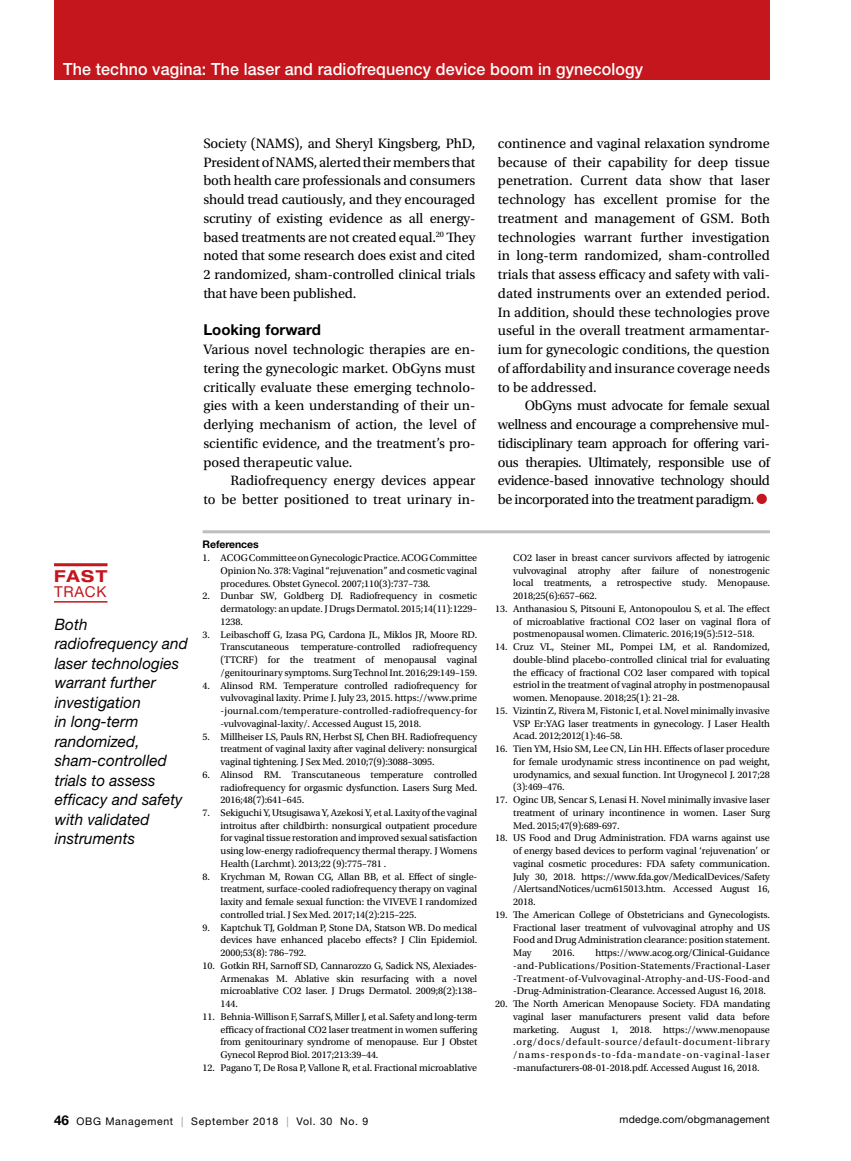
<style>
.page{position:relative;width:851px;height:1161px;background:#fff}
.page>*{position:absolute;margin:0;border:0;box-sizing:border-box;transform-origin:0 0}
.t1{font:500 16.8px "Helvetica Neue LT Std";letter-spacing:.01em;color:#fff;scale:.95 1}
.t2{font:700 expanded 16.5px "Helvetica Neue LT Std";color:#c4161c}
.t3{font:italic 15.75px/19.5px "Helvetica Neue LT Std";letter-spacing:.005em;color:#000}
.t4{font:700 15px "Helvetica Neue LT Std";color:#000}
.t5{font:15px "Helvetica Neue LT Std";letter-spacing:.05em;color:#c4161c}
.t6{font:14.25px/18.8px "Utopia Std";color:#000;text-align:justify}
.t7{font:10.5px "Helvetica Neue LT Std";letter-spacing:.065em;color:#000}
.t8{font:10.5px "Helvetica Neue LT Std";letter-spacing:.02em;color:#000}
.t9{font:700 10.5px "Helvetica Neue LT Std";letter-spacing:-.01em;color:#000}
.t10{font:10.2px/12.8px "Utopia Std";letter-spacing:-.01em;color:#000;text-align:justify}
.s1{font-weight:700;font-size:13.5px}
.s2{color:#939598}
</style>
<div class="page">
<hr style="left:54px;top:601px;width:53px;height:2px;background:#c4161c">
<hr style="left:54px;top:563px;width:53px;height:3px;background:#c4161c">
<div style="left:54px;top:0;width:716px;height:80px;background:#c4161c"></div>
<svg style="left:756px;top:494px;width:10px;height:10px"></svg>
<hr style="left:202px;top:530px;width:568px;height:3px;background:#bcbec0">
<h1 class="t1" style="left:63px;top:59px;width:612px">The techno vagina: The laser and radiofrequency device boom in gynecology</h1>
<h2 class="t2" style="left:54px;top:566px;width:55px">FAST</h2>
<h3 class="t5" style="left:54px;top:583px;width:54px">TRACK</h3>
<h3 class="t3" style="left:55px;top:614px;width:134px">Both radiofrequency and laser technologies warrant further investigation<br>in long-term randomized, sham-controlled trials to assess efficacy and safety with validated instruments</h3>
<p class="t6" style="left:203px;top:134px;width:273px">Society (NAMS), and Sheryl Kingsberg, PhD, President of NAMS, alerted their members that both health care professionals and consumers should tread cautiously, and they encouraged scrutiny of existing evidence as all energy&shy;based treatments are not created equal.<sup>20</sup> They noted that some research does exist and cited 2 randomized, sham-controlled clinical trials that have been published.</p>
<h3 class="t4" style="left:203px;top:321px;width:119px">Looking forward</h3>
<p class="t6" style="left:203px;top:340px;width:273px">Various novel technologic therapies are en&shy;tering the gynecologic market. ObGyns must critically evaluate these emerging technolo&shy;gies with a keen understanding of their un&shy;derlying mechanism of action, the level of scientific evidence, and the treatment’s pro&shy;posed therapeutic value.</p>
<h3 class="t6" style="left:203px;top:472px;width:273px;text-align:right">Radiofrequency energy devices appear<br>to be better positioned to treat urinary in-</h3>
<p class="t9" style="left:202px;top:538px;width:58px">References</p>
<p class="t10" style="left:221px;top:552px;width:258px;text-indent:-18px">1. ACOG Committee on Gynecologic Practice. ACOG Committee Opinion No. 378: Vaginal “rejuvenation” and cosmetic vaginal procedures. Obstet Gynecol. 2007;110(3):737–738.</p>
<p class="t10" style="left:221px;top:590px;width:258px;text-indent:-18px">2. Dunbar SW, Goldberg DJ. Radiofrequency in cosmetic dermatology: an update. J Drugs Dermatol. 2015;14(11):1229– 1238.</p>
<p class="t10" style="left:221px;top:628px;width:258px;text-indent:-18px">3. Leibaschoff G, Izasa PG, Cardona JL, Miklos JR, Moore RD.<br>Transcutaneous temperature-controlled radiofrequency (TTCRF) for the treatment of menopausal vaginal /genitourinary symptoms. Surg Technol Int. 2016;29:149–159.</p>
<p class="t10" style="left:221px;top:679px;width:258px;text-indent:-18px">4. Alinsod RM. Temperature controlled radiofrequency for vulvovaginal laxity. Prime J. July 23, 2015. https://www.prime -journal.com/temperature-controlled-radiofrequency-for -vulvovaginal-laxity/. Accessed August 15, 2018.</p>
<p class="t10" style="left:221px;top:730px;width:258px;text-indent:-18px">5. Millheiser LS, Pauls RN, Herbst SJ, Chen BH. Radiofrequency treatment of vaginal laxity after vaginal delivery: nonsurgical vaginal tightening. J Sex Med. 2010;7(9):3088–3095.</p>
<p class="t10" style="left:221px;top:768px;width:258px;text-indent:-18px">6. Alinsod RM. Transcutaneous temperature controlled radiofrequency for orgasmic dysfunction. Lasers Surg Med.<br>2016;48(7):641–645.</p>
<p class="t10" style="left:221px;top:807px;width:258px;text-indent:-18px">7. Sekiguchi Y, Utsugisawa Y, Azekosi Y, et al. Laxity of the vaginal introitus after childbirth: nonsurgical outpatient procedure for vaginal tissue restoration and improved sexual satisfaction using low-energy radiofrequency thermal therapy. J Womens Health (Larchmt). 2013;22 (9):775–781 .</p>
<p class="t10" style="left:221px;top:870px;width:258px;text-indent:-18px">8. Krychman M, Rowan CG, Allan BB, et al. Effect of single&shy;treatment, surface-cooled radiofrequency therapy on vaginal laxity and female sexual function: the VIVEVE I randomized controlled trial. J Sex Med. 2017;14(2):215–225.</p>
<p class="t10" style="left:221px;top:921px;width:258px;text-indent:-18px">9. Kaptchuk TJ, Goldman P, Stone DA, Statson WB. Do medical devices have enhanced placebo effects? J Clin Epidemiol.<br>2000;53(8): 786–792.</p>
<p class="t10" style="left:221px;top:959px;width:258px;text-indent:-18px">10. Gotkin RH, Sarnoff SD, Cannarozzo G, Sadick NS, Alexiades-Armenakas M. Ablative skin resurfacing with a novel microablative CO2 laser. J Drugs Dermatol. 2009;8(2):138– 144.</p>
<p class="t10" style="left:221px;top:1010px;width:258px;text-indent:-18px">11. Behnia-Willison F, Sarraf S, Miller J, et al. Safety and long-term efficacy of fractional CO2 laser treatment in women suffering from genitourinary syndrome of menopause. Eur J Obstet Gynecol Reprod Biol. 2017;213:39–44.</p>
<p class="t10" style="left:202px;top:1061px;width:276px">12. Pagano T, De Rosa P, Vallone R, et al. Fractional microablative</p>
<p class="t6" style="left:498px;top:134px;width:273px">continence and vaginal relaxation syndrome because of their capability for deep tissue penetration. Current data show that laser technology has excellent promise for the treatment and management of GSM. Both technologies warrant further investigation in long-term randomized, sham-controlled trials that assess efficacy and safety with vali&shy;dated instruments over an extended period.<br>In addition, should these technologies prove useful in the overall treatment armamentar&shy;ium for gynecologic conditions, the question of affordability and insurance coverage needs to be addressed.</p>
<p class="t6" style="left:498px;top:397px;width:273px;text-indent:27px">ObGyns must advocate for female sexual wellness and encourage a comprehensive mul&shy;tidisciplinary team approach for offering vari&shy;ous therapies. Ultimately, responsible use of evidence-based innovative technology should be incorporated into the treatment paradigm.</p>
<p class="t10" style="left:513px;top:551px;width:258px">CO2 laser in breast cancer survivors affected by iatrogenic vulvovaginal atrophy after failure of nonestrogenic local treatments, a retrospective study. Menopause.<br>2018;25(6):657–662.</p>
<p class="t10" style="left:513px;top:602px;width:258px;text-indent:-18px">13. Anthanasiou S, Pitsouni E, Antonopoulou S, et al. The effect of microablative fractional CO2 laser on vaginal flora of postmenopausal women. Climateric. 2016;19(5):512–518.</p>
<p class="t10" style="left:513px;top:641px;width:258px;text-indent:-18px">14. Cruz VL, Steiner ML, Pompei LM, et al. Randomized, double-blind placebo-controlled clinical trial for evaluating the efficacy of fractional CO2 laser compared with topical estriol in the treatment of vaginal atrophy in postmenopausal women. Menopause. 2018;25(1): 21–28.</p>
<p class="t10" style="left:513px;top:704px;width:258px;text-indent:-18px">15. Vizintin Z, Rivera M, Fistonic I, et al. Novel minimally invasive VSP Er:YAG laser treatments in gynecology. J Laser Health Acad. 2012;2012(1):46–58.</p>
<p class="t10" style="left:513px;top:743px;width:258px;text-indent:-18px">16. Tien YM, Hsio SM, Lee CN, Lin HH. Effects of laser procedure for female urodynamic stress incontinence on pad weight, urodynamics, and sexual function. Int Urogynecol J. 2017;28 (3):469–476.</p>
<p class="t10" style="left:513px;top:794px;width:258px;text-indent:-18px">17. Oginc UB, Sencar S, Lenasi H. Novel minimally invasive laser treatment of urinary incontinence in women. Laser Surg Med. 2015;47(9):689-697.</p>
<p class="t10" style="left:513px;top:832px;width:258px;text-indent:-18px">18. US Food and Drug Administration. FDA warns against use of energy based devices to perform vaginal ‘rejuvenation’ or vaginal cosmetic procedures: FDA safety communication.<br>July 30, 2018. https://www.fda.gov/MedicalDevices/Safety /AlertsandNotices/ucm615013.htm. Accessed August 16, 2018.</p>
<p class="t10" style="left:513px;top:908px;width:258px;text-indent:-18px">19. The American College of Obstetricians and Gynecologists.<br>Fractional laser treatment of vulvovaginal atrophy and US Food and Drug Administration clearance: position statement.<br>May</p>
<p class="t10" style="left:513px;top:947px;width:258px;text-indent:82px">https://www.acog.org/Clinical-Guidance -and-Publications/Position-Statements/Fractional-Laser -Treatment-of-Vulvovaginal-Atrophy-and-US-Food-and -Drug-Administration-Clearance. Accessed August 16, 2018.</p>
<p class="t10" style="left:513px;top:998px;width:258px;text-indent:-18px">20. The North American Menopause Society. FDA mandating vaginal laser manufacturers present valid data before marketing. August 1, 2018. https://www.menopause .org/docs/default-source/default-document-library /nams-responds-to-fda-mandate-on-vaginal-laser -manufacturers-08-01-2018.pdf. Accessed August 16, 2018.</p>
<p class="t10" style="left:552px;top:947px;width:24px">2016.</p>
<p class="t7" style="left:54px;top:1115px;width:316px"><span class="s1">46</span> OBG Management <span class="s2">|</span> September 2018 <span class="s2">|</span> Vol. 30 No. 9</p>
<p class="t8" style="left:619px;top:1114px;width:152px">mdedge.com/obgmanagement</p>
</div>
